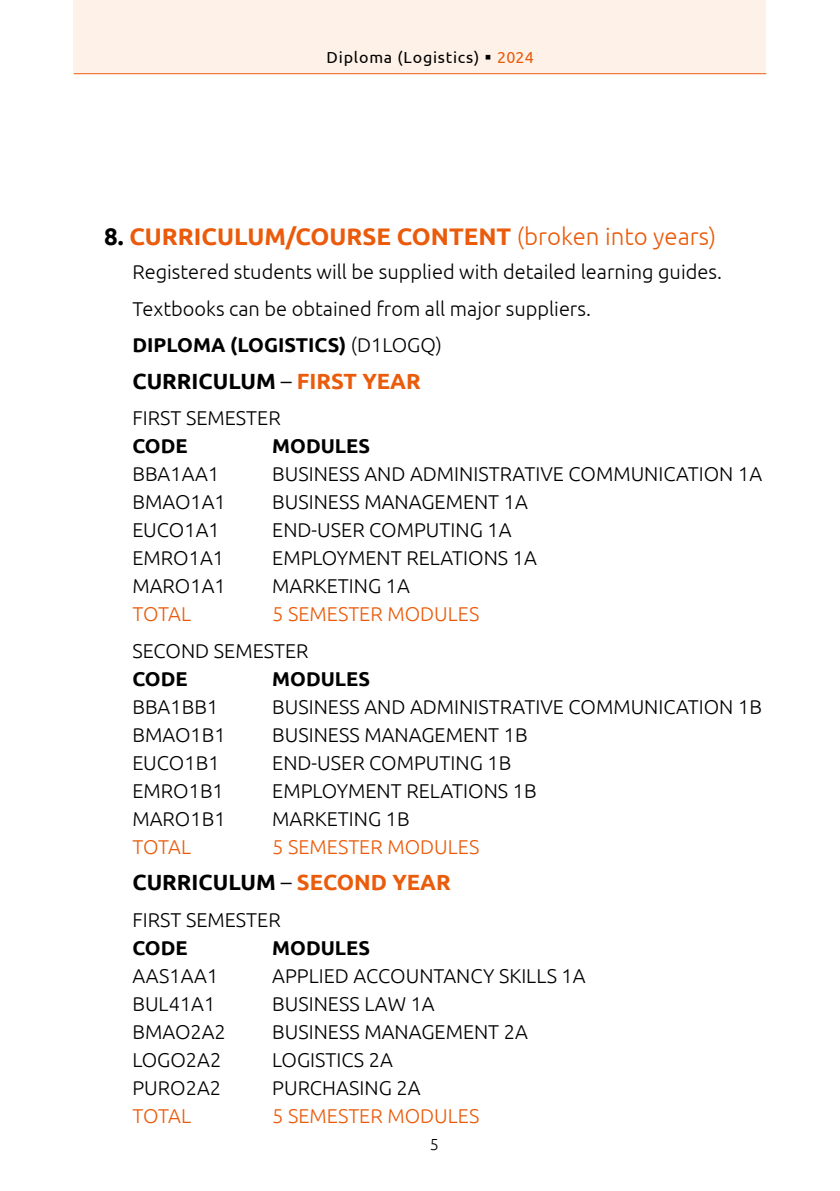
<style>
.page{position:relative;width:840px;height:1191px;background:#fff}
.page>*{position:absolute;margin:0;border:0;box-sizing:border-box;transform-origin:0 0}
.t1{font:700 24px "Ubuntu";color:#ea5b0b}
.t2{font:700 22px "Ubuntu";color:#000}
.t3{font:300 20px/36.4px "Ubuntu";color:#000}
.t4{font:300 20px "Ubuntu";color:#ea5b0b}
.t5{font:700 20px "Ubuntu";color:#000}
.t6{font:16px "Ubuntu";letter-spacing:.05em;color:#000}
.t7{font:300 16px "Ubuntu";color:#000}
.s1{font-style:inherit}
.s2{color:#ea5b0b}
.s3{color:#000}
.s4{font-weight:300}
.s5{font-weight:700}
</style>
<div class="page">
<div style="left:74px;top:0;width:691px;height:73px;background:#fef1e7"></div>
<hr style="left:74px;top:73px;width:691px;height:1px;background:#ea5b0b">
<p class="t6" style="left:326px;top:48px;width:208px">Diploma <span class="s1">(L</span>ogistics<span class="s1">)</span> <span class="s2">2024</span></p>
<p class="t1" style="left:104px;top:222px;width:613px"><span class="s3">8.</span> CURRICULUM/COURSE CONTENT <span class="s4">(broken into years)</span></p>
<p class="t3" style="left:132px;top:253px;width:590px">Registered students will be supplied with detailed learning guides.<br>Textbooks can be obtained from all major suppliers.<br><span class="s5">DIPLOMA (LOGISTICS)</span> (D1LOGQ)</p>
<p class="t2" style="left:132px;top:367px;width:290px">CURRICULUM <span class="s4">–</span> <span class="s2">FIRST YEAR</span></p>
<p class="t3" style="left:132px;top:399px;width:150px">FIRST SEMESTER</p>
<p class="t5" style="left:132px;top:434px;width:57px">CODE</p>
<p class="t5" style="left:272px;top:434px;width:99px">MODULES</p>
<p class="t3" style="left:132px;top:455px;width:88px">BBA1AA1</p>
<p class="t3" style="left:272px;top:455px;width:491px">BUSINESS AND ADMINISTRATIVE COMMUNICATION 1A</p>
<p class="t3" style="left:132px;top:483px;width:95px">BMAO1A1</p>
<p class="t3" style="left:272px;top:483px;width:257px">BUSINESS MANAGEMENT 1A</p>
<p class="t3" style="left:132px;top:511px;width:89px">EUCO1A1</p>
<p class="t3" style="left:272px;top:511px;width:241px">END-USER COMPUTING 1A</p>
<p class="t3" style="left:132px;top:539px;width:93px">EMRO1A1</p>
<p class="t3" style="left:272px;top:539px;width:266px">EMPLOYMENT RELATIONS 1A</p>
<p class="t3" style="left:132px;top:567px;width:95px">MARO1A1</p>
<p class="t3" style="left:272px;top:567px;width:139px">MARKETING 1A</p>
<p class="t4" style="left:132px;top:602px;width:60px">TOTAL</p>
<p class="t4" style="left:272px;top:602px;width:208px">5 SEMESTER MODULES</p>
<p class="t3" style="left:132px;top:632px;width:177px">SECOND SEMESTER</p>
<p class="t5" style="left:132px;top:666px;width:57px">CODE</p>
<p class="t5" style="left:272px;top:666px;width:99px">MODULES</p>
<p class="t3" style="left:132px;top:688px;width:87px">BBA1BB1</p>
<p class="t3" style="left:272px;top:688px;width:491px">BUSINESS AND ADMINISTRATIVE COMMUNICATION 1B</p>
<p class="t3" style="left:132px;top:716px;width:95px">BMAO1B1</p>
<p class="t3" style="left:272px;top:716px;width:257px">BUSINESS MANAGEMENT 1B</p>
<p class="t3" style="left:132px;top:744px;width:89px">EUCO1B1</p>
<p class="t3" style="left:272px;top:744px;width:240px">END-USER COMPUTING 1B</p>
<p class="t3" style="left:132px;top:772px;width:93px">EMRO1B1</p>
<p class="t3" style="left:272px;top:772px;width:266px">EMPLOYMENT RELATIONS 1B</p>
<p class="t3" style="left:132px;top:800px;width:95px">MARO1B1</p>
<p class="t3" style="left:272px;top:800px;width:139px">MARKETING 1B</p>
<p class="t4" style="left:132px;top:834px;width:60px">TOTAL</p>
<p class="t4" style="left:272px;top:834px;width:208px">5 SEMESTER MODULES</p>
<p class="t2" style="left:132px;top:869px;width:320px">CURRICULUM <span class="s4">–</span> <span class="s2">SECOND YEAR</span></p>
<p class="t3" style="left:132px;top:901px;width:150px">FIRST SEMESTER</p>
<p class="t5" style="left:132px;top:935px;width:57px">CODE</p>
<p class="t5" style="left:272px;top:935px;width:99px">MODULES</p>
<p class="t3" style="left:132px;top:957px;width:87px">AAS1AA1</p>
<p class="t3" style="left:272px;top:957px;width:315px">APPLIED ACCOUNTANCY SKILLS 1A</p>
<p class="t3" style="left:132px;top:985px;width:84px">BUL41A1</p>
<p class="t3" style="left:272px;top:985px;width:164px">BUSINESS LAW 1A</p>
<p class="t3" style="left:132px;top:1013px;width:95px">BMAO2A2</p>
<p class="t3" style="left:272px;top:1013px;width:257px">BUSINESS MANAGEMENT 2A</p>
<p class="t3" style="left:132px;top:1041px;width:90px">LOGO2A2</p>
<p class="t3" style="left:272px;top:1041px;width:122px">LOGISTICS 2A</p>
<p class="t3" style="left:132px;top:1069px;width:90px">PURO2A2</p>
<p class="t3" style="left:272px;top:1069px;width:150px">PURCHASING 2A</p>
<p class="t4" style="left:132px;top:1103px;width:60px">TOTAL</p>
<p class="t4" style="left:272px;top:1103px;width:208px">5 SEMESTER MODULES</p>
<p class="t7" style="left:429px;top:1134px;width:11px">5</p>
</div>
